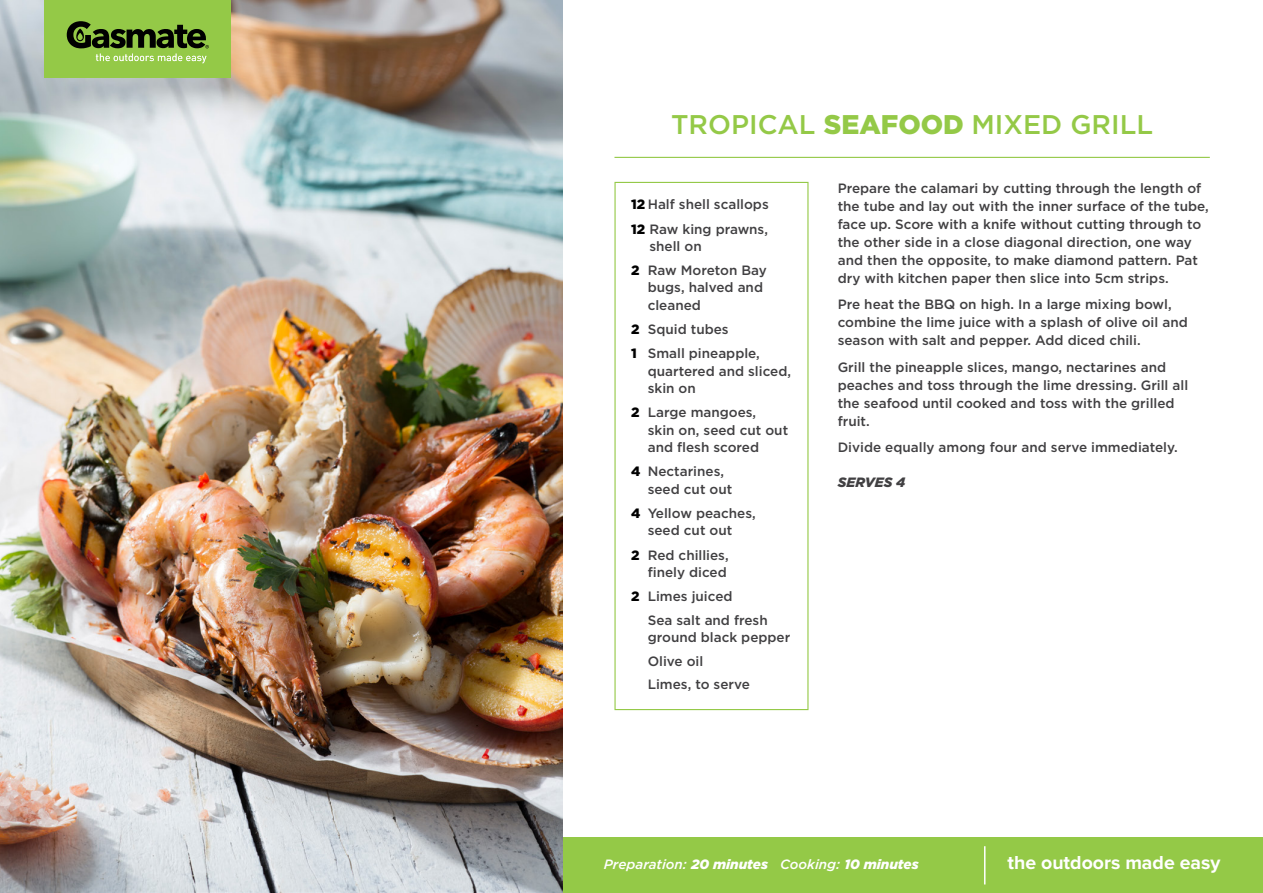
<style>
.page{position:relative;width:1263px;height:893px;background:#fff}
.page>*{position:absolute;margin:0;border:0;box-sizing:border-box;transform-origin:0 0}
.t1{font:500 27px "Gotham";color:#94c947}
.t2{font:700 19.5px "Proxima Nova";color:#fff}
.t3{font:500 13.5px/18px "Gotham";color:#414042}
.t4{font:italic 500 13.5px "Gotham";color:#fff}
.t5{font:italic 900 13.5px "Gotham";color:#414042}
.s1{font-weight:900}
.s2{font-weight:900;color:#000}
</style>
<div class="page">
<div style="left:0;top:838px;width:1263px;height:55px;background:#94c947"></div>
<img style="left:0;top:0;width:562px;height:893px">
<div style="left:45px;top:0;width:186px;height:77px;background:#94c947"></div>
<svg style="left:96px;top:54px;width:110px;height:9px"></svg>
<svg style="left:67px;top:21px;width:142px;height:27px"></svg>
<hr style="left:614px;top:157px;width:596px;height:1px;background:#94c947">
<hr style="left:984px;top:846px;width:1px;height:38px;background:#fff">
<h1 class="t1" style="left:671px;top:107px;width:483px">TROPICAL <span class="s1">SEAFOOD</span> MIXED GRILL</h1>
<p class="t3" style="left:631px;top:192px;width:139px;line-height:24.5px"><span class="s2">12</span> Half shell scallops<br><span class="s2">12</span> Raw king prawns,</p>
<p class="t3" style="left:631px;top:234px;width:137px;line-height:24.5px;text-indent:18px">shell on<br><span class="s2">2</span> Raw Moreton Bay</p>
<p class="t3" style="left:648px;top:279px;width:117px;line-height:17.2px">bugs, halved and cleaned</p>
<p class="t3" style="left:631px;top:317px;width:130px;line-height:24.5px"><span class="s2">2</span> Squid tubes<br><span class="s2">1</span> Small pineapple,</p>
<p class="t3" style="left:648px;top:362px;width:145px;line-height:17.2px">quartered and sliced, skin on</p>
<p class="t3" style="left:648px;top:404px;width:142px;line-height:17.2px;text-indent:-16px"><span class="s2">2</span> Large mangoes,<br>skin on, seed cut out and flesh scored</p>
<p class="t3" style="left:648px;top:463px;width:86px;line-height:17.2px;text-indent:-16px"><span class="s2">4</span> Nectarines, seed cut out</p>
<p class="t3" style="left:631px;top:504px;width:126px;line-height:17.2px;text-align:center"><span class="s2">4</span> Yellow peaches, seed cut out</p>
<p class="t3" style="left:631px;top:546px;width:99px;line-height:17.2px;text-align:right"><span class="s2">2</span> Red chillies, finely diced</p>
<p class="t3" style="left:648px;top:584px;width:122px;line-height:23.7px;text-indent:-16px"><span class="s2">2</span> Limes juiced<br>Sea salt and fresh</p>
<p class="t3" style="left:648px;top:625px;width:144px;line-height:23.7px">ground black pepper<br>Olive oil<br>Limes, to serve</p>
<p class="t3" style="left:838px;top:179px;width:373px">Prepare the calamari by cutting through the length of the tube and lay out with the inner surface of the tube, face up. Score with a knife without cutting through to the other side in a close diagonal direction, one way and then the opposite, to make diamond pattern. Pat dry with kitchen paper then slice into 5cm strips.</p>
<p class="t3" style="left:838px;top:295px;width:351px">Pre heat the BBQ on high. In a large mixing bowl, combine the lime juice with a splash of olive oil and season with salt and pepper. Add diced chili.</p>
<p class="t3" style="left:838px;top:358px;width:352px">Grill the pineapple slices, mango, nectarines and peaches and toss through the lime dressing. Grill all the seafood until cooked and toss with the grilled fruit.</p>
<p class="t3" style="left:838px;top:438px;width:341px">Divide equally among four and serve immediately.</p>
<p class="t5" style="left:838px;top:473px;width:69px">SERVES 4</p>
<p class="t4" style="left:604px;top:855px;width:316px">Preparation: <span class="s1">20 minutes</span> Cooking: <span class="s1">10 minutes</span></p>
<h2 class="t2" style="left:1007px;top:851px;width:214px">the outdoors made easy</h2>
</div>
